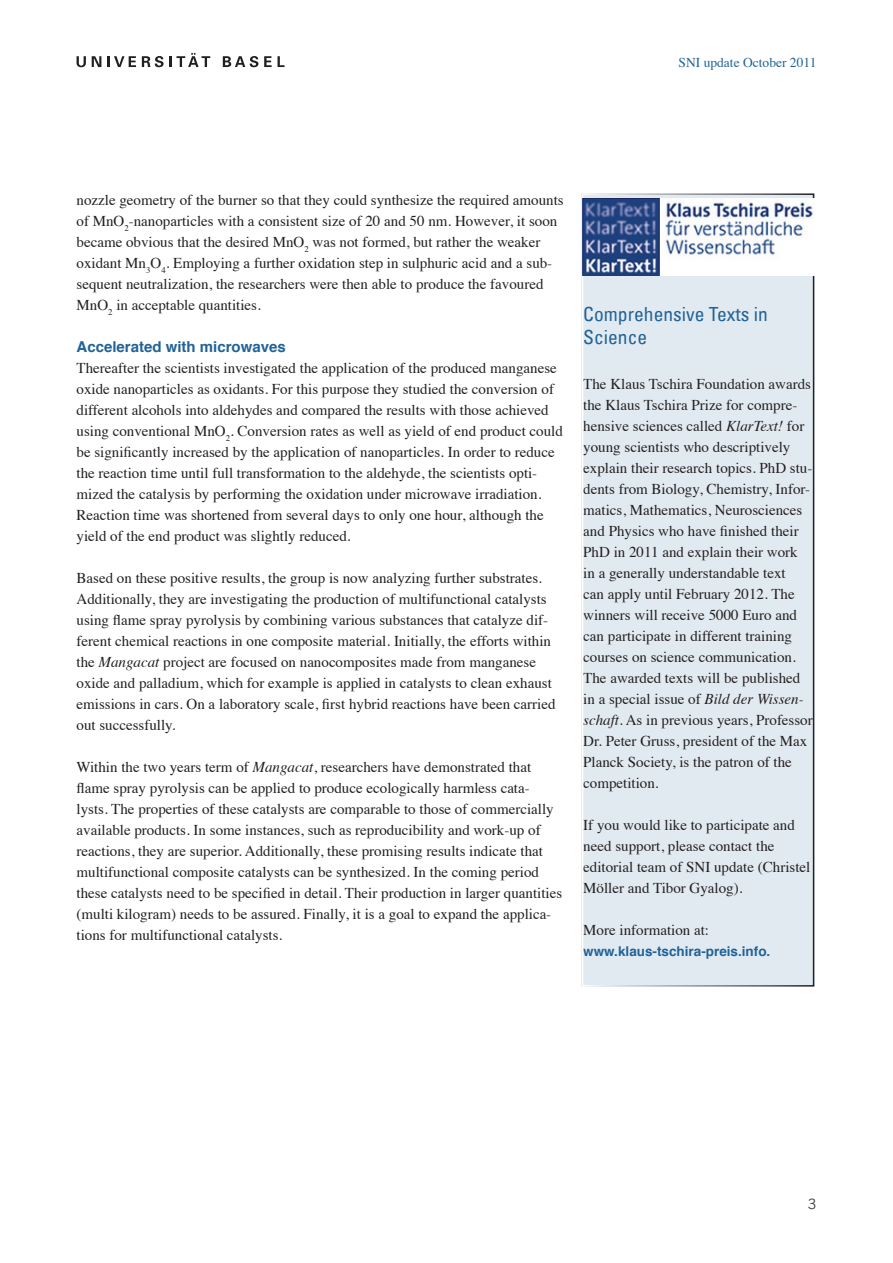
<style>
.page{position:relative;width:893px;height:1263px;background:#fff}
.page>*{position:absolute;margin:0;border:0;box-sizing:border-box;transform-origin:0 0}
.t1{font:condensed 19.5px/23.4px "Univers LT";color:#216397}
.t2{font:15px/21px "Times";color:#231f20}
.t3{font:700 15px "Helvetica";color:#216397}
.t4{font:14.25px "Trade Gothic LT";color:#3e3e3f}
.t5{font:700 13.5px "Helvetica";color:#216397}
.t6{font:13.5px "Times";color:#216397}
.s1{font-style:italic}
</style>
<div class="page">
<svg style="left:77px;top:56px;width:9px;height:11px"></svg>
<svg style="left:92px;top:56px;width:9px;height:11px"></svg>
<svg style="left:107px;top:56px;width:29px;height:11px"></svg>
<svg style="left:142px;top:53px;width:68px;height:14px"></svg>
<svg style="left:223px;top:56px;width:35px;height:11px"></svg>
<svg style="left:264px;top:56px;width:8px;height:11px"></svg>
<svg style="left:278px;top:56px;width:7px;height:11px"></svg>
<div style="left:582px;top:193px;width:233px;height:793px;background:#e2eaf1"></div>
<div style="left:582px;top:193px;width:232px;height:793px;border:2px solid #fff"></div>
<img style="left:582px;top:199px;width:233px;height:76px">
<p class="t6" style="left:679px;top:50px;width:139px">SNI update October 2011</p>
<p class="t2" style="left:77px;top:188px;width:489px">nozzle geometry of the burner so that they could synthesize the required amounts of MnO<sub>2</sub>-nanoparticles with a consistent size of 20 and 50 nm. However, it soon became obvious that the desired MnO<sub>2</sub> was not formed, but rather the weaker oxidant Mn<sub>3</sub>O<sub>4</sub>. Employing a further oxidation step in sulphuric acid and a sub&shy;sequent neutralization, the researchers were then able to produce the favoured MnO<sub>2</sub> in acceptable quantities.</p>
<p class="t3" style="left:77px;top:334px;width:211px">Accelerated with microwaves</p>
<p class="t2" style="left:77px;top:356px;width:488px">Thereafter the scientists investigated the application of the produced manganese oxide nanoparticles as oxidants. For this purpose they studied the conversion of different alcohols into aldehydes and compared the results with those achieved using conventional MnO<sub>2</sub>. Conversion rates as well as yield of end product could be significantly increased by the application of nanoparticles. In order to reduce the reaction time until full transformation to the aldehyde, the scientists opti&shy;mized the catalysis by performing the oxidation under microwave irradiation.<br>Reaction time was shortened from several days to only one hour, although the yield of the end product was slightly reduced.</p>
<p class="t2" style="left:77px;top:566px;width:481px">Based on these positive results, the group is now analyzing further substrates.<br>Additionally, they are investigating the production of multifunctional catalysts using flame spray pyrolysis by combining various substances that catalyze dif&shy;ferent chemical reactions in one composite material. Initially, the efforts within the <span class="s1">Mangacat</span> project are focused on nanocomposites made from manganese oxide and palladium, which for example is applied in catalysts to clean exhaust emissions in cars. On a laboratory scale, first hybrid reactions have been carried out successfully.</p>
<p class="t2" style="left:77px;top:755px;width:487px">Within the two years term of <span class="s1">Mangacat</span>, researchers have demonstrated that flame spray pyrolysis can be applied to produce ecologically harmless cata&shy;lysts. The properties of these catalysts are comparable to those of commercially available products. In some instances, such as reproducibility and work-up of reactions, they are superior. Additionally, these promising results indicate that multifunctional composite catalysts can be synthesized. In the coming period these catalysts need to be specified in detail. Their production in larger quantities (multi kilogram) needs to be assured. Finally, it is a goal to expand the applica&shy;tions for multifunctional catalysts.</p>
<h1 class="t1" style="left:583px;top:302px;width:186px">Comprehensive Texts in<br>Science</h1>
<p class="t2" style="left:583px;top:372px;width:231px">The Klaus Tschira Foundation awards the Klaus Tschira Prize for compre&shy;hensive sciences called <span class="s1">KlarText!</span> for young scientists who descriptively explain their research topics. PhD stu&shy;dents from Biology, Chemistry, Infor&shy;matics, Mathematics, Neurosciences and Physics who have finished their PhD in 2011 and explain their work in a generally understandable text<br>can apply until February 2012. The winners will receive 5000 Euro and can participate in different training courses on science communication.<br>The awarded texts will be published in a special issue of <span class="s1">Bild der Wissen&shy;schaft.</span> As in previous years, Professor Dr. Peter Gruss, president of the Max Planck Society, is the patron of the competition.</p>
<p class="t2" style="left:583px;top:813px;width:229px">If you would like to participate and need support, please contact the editorial team of SNI update (Christel Möller and Tibor Gyalog).</p>
<p class="t2" style="left:583px;top:918px;width:127px">More information at:</p>
<p class="t5" style="left:583px;top:940px;width:189px">www.klaus-tschira-preis.info.</p>
<p class="t4" style="left:808px;top:1195px;width:10px">3</p>
</div>
